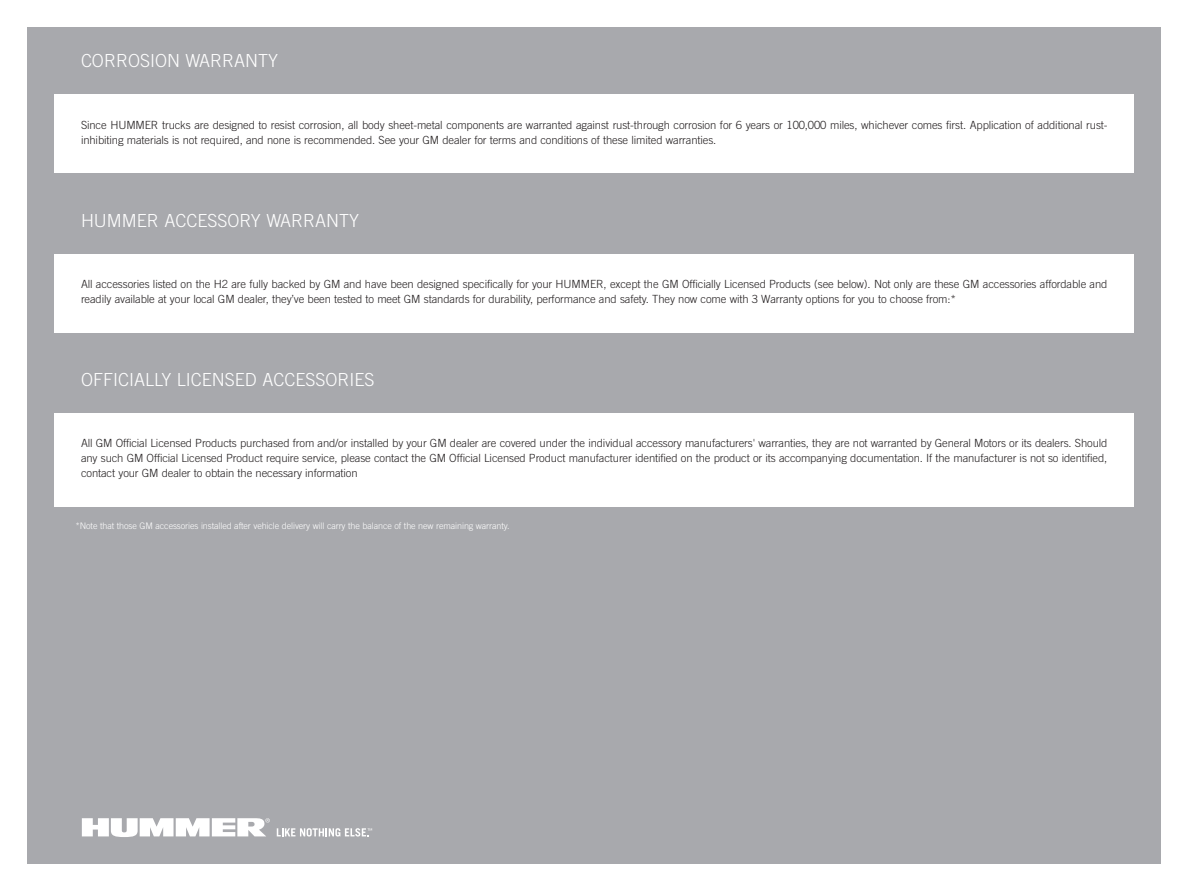
<style>
.page{position:relative;width:1188px;height:891px;background:#fff}
.page>*{position:absolute;margin:0;border:0;box-sizing:border-box;transform-origin:0 0}
.t1{font:300 18px "Trade Gothic";color:#fff}
.t2{font:300 11.25px/15px "Trade Gothic";letter-spacing:-.01em;color:#231f20}
.t3{font:300 9px "Trade Gothic";letter-spacing:-.01em;color:#fff}
</style>
<div class="page">
<div style="left:27px;top:27px;width:1134px;height:837px;background:#a8a9ad"></div>
<div style="left:54px;top:94px;width:1080px;height:79px;background:#fff"></div>
<div style="left:54px;top:254px;width:1080px;height:79px;background:#fff"></div>
<div style="left:54px;top:413px;width:1080px;height:93px;background:#fff"></div>
<svg style="left:82px;top:818px;width:188px;height:19px"></svg>
<svg style="left:277px;top:828px;width:95px;height:9px"></svg>
<h1 class="t1" style="left:81px;top:54px;width:199px">CORROSION WARRANTY</h1>
<p class="t2" style="left:81px;top:118px;width:1028px">Since HUMMER trucks are designed to resist corrosion, all body sheet-metal components are warranted against rust-through corrosion for 6 years or 100,000 miles, whichever comes first. Application of additional rust&shy;inhibiting materials is not required, and none is recommended. See your GM dealer for terms and conditions of these limited warranties.</p>
<h1 class="t1" style="left:81px;top:214px;width:280px">HUMMER ACCESSORY WARRANTY</h1>
<p class="t2" style="left:81px;top:278px;width:1028px">All accessories listed on the H2 are fully backed by GM and have been designed specifically for your HUMMER, except the GM Officially Licensed Products (see below). Not only are these GM accessories affordable and readily available at your local GM dealer, they’ve been tested to meet GM standards for durability, performance and safety. They now come with 3 Warranty options for you to choose from:*</p>
<h1 class="t1" style="left:81px;top:373px;width:295px">OFFICIALLY LICENSED ACCESSORIES</h1>
<p class="t2" style="left:81px;top:437px;width:1028px;text-align:justify">All GM Official Licensed Products purchased from and/or installed by your GM dealer are covered under the individual accessory manufacturers' warranties, they are not warranted by General Motors or its dealers. Should any such GM Official Licensed Product require service, please contact the GM Official Licensed Product manufacturer identified on the product or its accompanying documentation. If the manufacturer is not so identified, contact your GM dealer to obtain the necessary information</p>
<p class="t3" style="left:75px;top:523px;width:436px">*Note that those GM accessories installed after vehicle delivery will carry the balance of the new remaining warranty.</p>
</div>
